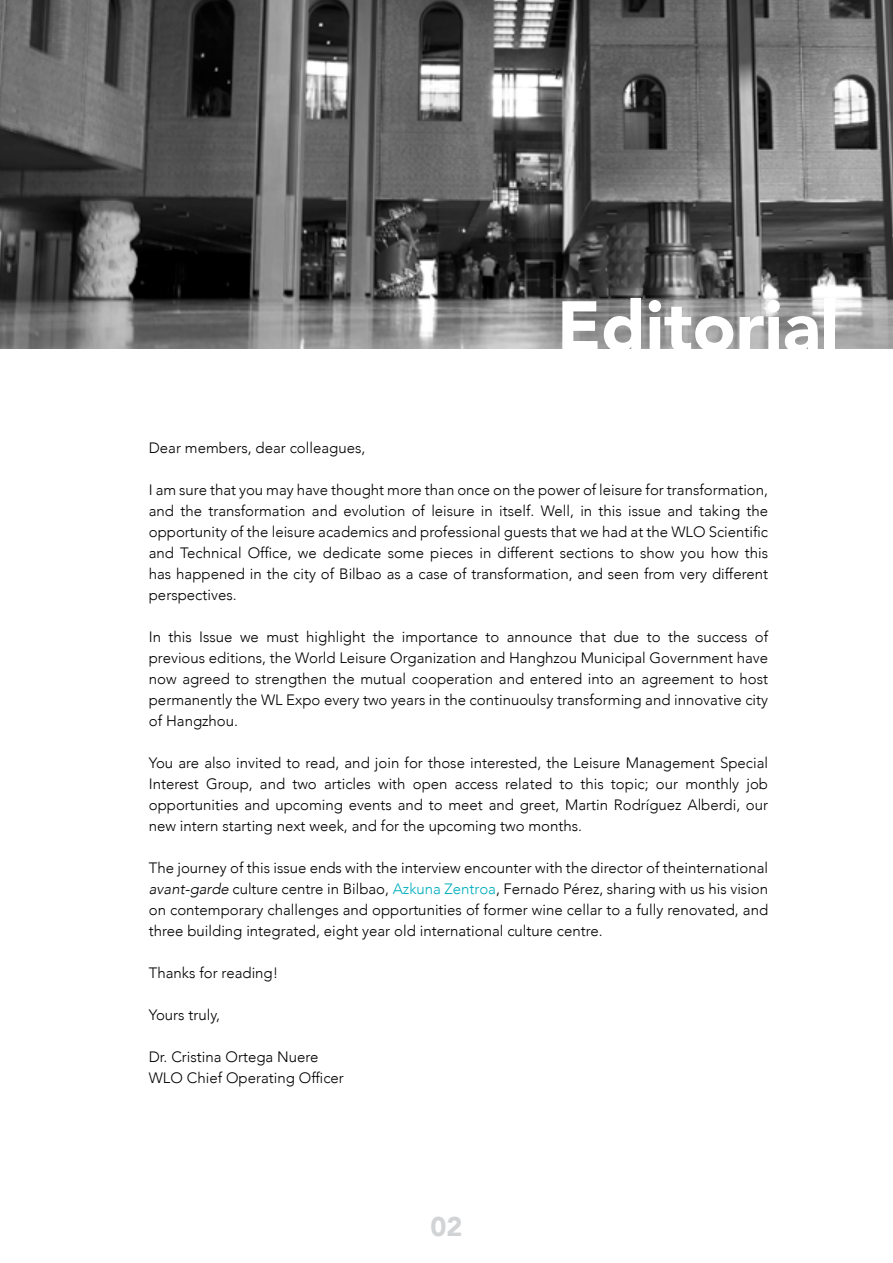
<style>
.page{position:relative;width:893px;height:1263px;background:#fff}
.page>*{position:absolute;margin:0;border:0;box-sizing:border-box;transform-origin:0 0}
.t1{font:900 70.5px "Avenir";color:#fff}
.t2{font:900 27px "Avenir";color:#d1d3d4}
.t3{font:300 15px/21px "Avenir";color:#000;text-align:justify}
.s1{font-style:italic}
.s2{color:#00afbd}
</style>
<div class="page">
<img style="left:0;top:0;width:893px;height:349px">
<h1 class="t1" style="left:557px;top:266px;width:284px">Editorial</h1>
<p class="t3" style="left:149px;top:437px;width:218px">Dear members, dear colleagues,</p>
<p class="t3" style="left:149px;top:479px;width:621px">I am sure that you may have thought more than once on the power of leisure for transformation, and the transformation and evolution of leisure in itself. Well, in this issue and taking the opportunity of the leisure academics and professional guests that we had at the WLO Scientific and Technical Office, we dedicate some pieces in different sections to show you how this has happened in the city of Bilbao as a case of transformation, and seen from very different perspectives.</p>
<p class="t3" style="left:149px;top:626px;width:621px">In this Issue we must highlight the importance to announce that due to the success of previous editions, the World Leisure Organization and Hanghzou Municipal Government have now agreed to strengthen the mutual cooperation and entered into an agreement to host permanently the WL Expo every two years in the continuoulsy transforming and innovative city of Hangzhou.</p>
<p class="t3" style="left:149px;top:752px;width:621px">You are also invited to read, and join for those interested, the Leisure Management Special Interest Group, and two articles with open access related to this topic; our monthly job opportunities and upcoming events and to meet and greet, Martin Rodríguez Alberdi, our new intern starting next week, and for the upcoming two months.</p>
<p class="t3" style="left:149px;top:857px;width:621px">The journey of this issue ends with the interview encounter with the director of theinternational <span class="s1">avant-garde</span> culture centre in Bilbao, <span class="s2">Azkuna Zentroa</span>, Fernado Pérez, sharing with us his vision on contemporary challenges and opportunities of former wine cellar to a fully renovated, and three building integrated, eight year old international culture centre.</p>
<p class="t3" style="left:149px;top:962px;width:131px">Thanks for reading!</p>
<p class="t3" style="left:149px;top:1004px;width:73px">Yours truly,</p>
<p class="t3" style="left:149px;top:1046px;width:197px">Dr. Cristina Ortega Nuere<br>WLO Chief Operating Officer</p>
<h2 class="t2" style="left:430px;top:1203px;width:33px">02</h2>
</div>
